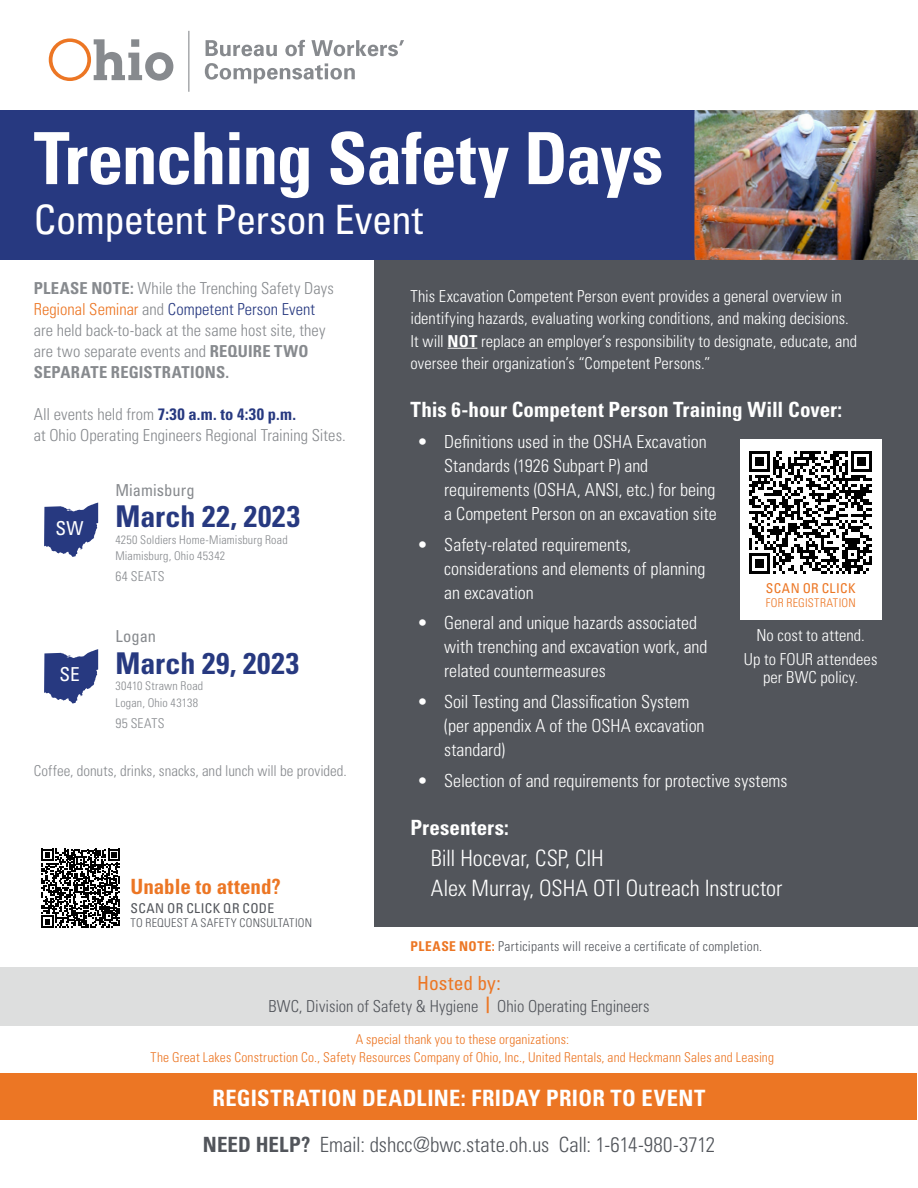
<style>
.page{position:relative;width:918px;height:1188px;background:#fff}
.page>*{position:absolute;margin:0;border:0;box-sizing:border-box;transform-origin:0 0}
.t1{font:700 condensed 72px "Univers LT Std";letter-spacing:-.02em;color:#fff}
.t2{font:condensed 40.5px "Univers LT Std";letter-spacing:-.015em;color:#fff}
.t3{font:700 condensed 30px "Univers LT Std";letter-spacing:.02em;color:#273980}
.t4{font:300 condensed 22.5px/30.8px "Univers LT Std";color:#fff}
.t5{font:700 condensed 22.5px "Univers LT Std";letter-spacing:.015em;color:#fff}
.t6{font:300 condensed 21px "Univers LT Std";color:#52555b}
.t7{font:700 condensed 21px "Univers LT Std";color:#fff}
.t8{font:700 condensed 21px "Univers LT Std";color:#ec7624}
.t9{font:condensed 19.5px "Univers LT Std";letter-spacing:.005em;color:#ec7624}
.t10{font:condensed 19.2px "Univers LT Std";color:#fff}
.t11{font:300 condensed 18px/24px "Univers LT Std";color:#fff}
.t12{font:300 condensed 16.5px/22.5px "Univers LT Std";letter-spacing:.005em;color:#fff}
.t13{font:300 condensed 16.5px/21px "Univers LT Std";letter-spacing:.005em;color:#878a8e}
.t14{font:300 condensed 16.5px "Univers LT Std";letter-spacing:.005em;color:#52555b}
.t15{font:condensed 16.5px "Univers LT Std";color:#878a8e}
.t16{font:300 condensed 15px "Univers LT Std";color:#878a8e}
.t17{font:300 condensed 13.5px/17.2px "Univers LT Std";letter-spacing:.01em;color:#ec7624;text-align:center}
.t18{font:300 condensed 13.5px "Univers LT Std";letter-spacing:.025em;color:#52555b}
.t19{font:condensed 13.5px "Univers LT Std";letter-spacing:.03em;color:#52555b}
.t20{font:300 condensed 13.5px "Univers LT Std";letter-spacing:.025em;color:#878a8e}
.t21{font:condensed 13.5px "Univers LT Std";letter-spacing:.03em;color:#ec7624}
.t22{font:300 condensed 12px/16.5px "Univers LT Std";letter-spacing:.015em;color:#878a8e}
.t23{font:300 condensed 12px "Univers LT Std";letter-spacing:.02em;color:#52555b}
.t24{font:300 condensed 12px "Univers LT Std";letter-spacing:.02em;color:#ec7624}
.s1{font-weight:700}
.s2{color:#ec7624}
.s3{color:#273980}
.s4{font-weight:700;color:#273980}
.s5{font-weight:700;color:#ec7624}
</style>
<div class="page">
<div style="left:0;top:967px;width:918px;height:59px;background:#dddede"></div>
<div style="left:1px;top:1074px;width:916px;height:46px;background:#ec7624"></div>
<div style="left:375px;top:260px;width:543px;height:667px;background:#52555b"></div>
<div style="left:0;top:110px;width:694px;height:150px;background:#273980"></div>
<svg style="left:448px;top:348px;width:29px;height:1px"></svg>
<svg style="left:44px;top:503px;width:54px;height:54px"></svg>
<div style="left:51px;top:521px;width:37px;height:20px;background:#273980"></div>
<svg style="left:44px;top:649px;width:54px;height:54px"></svg>
<svg style="left:49px;top:38px;width:124px;height:43px"></svg>
<svg style="left:206px;top:40px;width:71px;height:16px"></svg>
<svg style="left:285px;top:40px;width:20px;height:16px"></svg>
<svg style="left:311px;top:40px;width:93px;height:16px"></svg>
<svg style="left:205px;top:63px;width:150px;height:20px"></svg>
<hr style="left:188px;top:31px;width:1px;height:61px;background:#878a8e">
<svg style="left:41px;top:849px;width:79px;height:79px"></svg>
<img style="left:694px;top:110px;width:224px;height:150px">
<div style="left:740px;top:439px;width:142px;height:181px;background:#fff"></div>
<svg style="left:749px;top:451px;width:123px;height:123px"></svg>
<h1 class="t1" style="left:34px;top:114px;width:631px">Trenching Safety Days</h1>
<h2 class="t2" style="left:34px;top:194px;width:391px">Competent Person Event</h2>
<p class="t13" style="left:34px;top:278px;width:301px"><span class="s1">PLEASE NOTE:</span> While the Trenching Safety Days <span class="s2">Regional Seminar</span> and <span class="s3">Competent Person Event </span>are held back-to-back at the same host site, they are two separate events and <span class="s1">REQUIRE TWO SEPARATE REGISTRATIONS.</span></p>
<p class="t13" style="left:34px;top:404px;width:313px">All events held from <span class="s4">7:30 a.m. to 4:30 p.m.<br></span>at Ohio Operating Engineers Regional Training Sites.</p>
<p class="t10" style="left:56px;top:516px;width:30px">SW</p>
<p class="t10" style="left:60px;top:662px;width:22px">SE</p>
<p class="t15" style="left:115px;top:479px;width:81px">Miamisburg</p>
<h3 class="t3" style="left:115px;top:498px;width:186px">March 22, 2023</h3>
<p class="t22" style="left:115px;top:531px;width:174px">4250 Soldiers Home-Miamisburg Road<br>Miamisburg, Ohio 45342</p>
<p class="t20" style="left:115px;top:568px;width:51px">64 SEATS</p>
<p class="t15" style="left:115px;top:626px;width:42px">Logan</p>
<h3 class="t3" style="left:115px;top:645px;width:185px">March 29, 2023</h3>
<p class="t22" style="left:115px;top:678px;width:89px">30410 Strawn Road<br>Logan, Ohio 43138</p>
<p class="t20" style="left:115px;top:715px;width:51px">95 SEATS</p>
<p class="t16" style="left:34px;top:761px;width:315px">Coffee, donuts, drinks, snacks, and lunch will be provided.</p>
<p class="t8" style="left:131px;top:873px;width:152px">Unable to attend?</p>
<p class="t19" style="left:131px;top:900px;width:145px">SCAN OR CLICK QR CODE</p>
<p class="t23" style="left:131px;top:915px;width:183px">TO REQUEST A SAFETY CONSULTATION</p>
<p class="t12" style="left:410px;top:285px;width:448px">This Excavation Competent Person event provides a general overview in identifying hazards, evaluating working conditions, and making decisions.<br>It will <span class="s1">NOT</span> replace an employer’s responsibility to designate, educate, and oversee their organization’s “Competent Persons.”</p>
<p class="t7" style="left:410px;top:397px;width:433px">This 6-hour Competent Person Training Will Cover:</p>
<p class="t11" style="left:444px;top:429px;width:274px;text-indent:-27px">• Definitions used in the OSHA Excavation Standards (1926 Subpart P) and requirements (OSHA, ANSI, etc.) for being a Competent Person on an excavation site</p>
<p class="t11" style="left:444px;top:532px;width:263px;text-indent:-27px">• Safety-related requirements, considerations and elements of planning an excavation</p>
<p class="t11" style="left:444px;top:611px;width:265px;text-indent:-27px">• General and unique hazards associated with trenching and excavation work, and related countermeasures</p>
<p class="t11" style="left:444px;top:690px;width:262px;text-indent:-27px">• Soil Testing and Classification System (per appendix A of the OSHA excavation standard)</p>
<p class="t11" style="left:417px;top:768px;width:372px">• Selection of and requirements for protective systems</p>
<p class="t7" style="left:410px;top:814px;width:100px">Presenters:</p>
<p class="t4" style="left:431px;top:842px;width:353px">Bill Hocevar, CSP, CIH<br>Alex Murray, OSHA OTI Outreach Instructor</p>
<p class="t21" style="left:766px;top:580px;width:91px">SCAN OR CLICK</p>
<p class="t24" style="left:766px;top:595px;width:91px">FOR REGISTRATION</p>
<p class="t12" style="left:744px;top:622px;width:135px;line-height:24.8px;text-align:center">No cost to attend.<br>Up to FOUR attendees</p>
<p class="t12" style="left:763px;top:666px;width:96px">per BWC policy.</p>
<p class="t18" style="left:410px;top:938px;width:353px"><span class="s5">PLEASE NOTE:</span> Participants will receive a certificate of completion.</p>
<p class="t9" style="left:417px;top:971px;width:85px">Hosted by:</p>
<p class="t14" style="left:268px;top:996px;width:383px">BWC, Division of Safety &amp; Hygiene <sup>|</sup> Ohio Operating Engineers</p>
<p class="t17" style="left:151px;top:1031px;width:625px">A special thank you to these organizations:<br>The Great Lakes Construction Co., Safety Resources Company of Ohio, Inc., United Rentals, and Heckmann Sales and Leasing</p>
<p class="t5" style="left:213px;top:1084px;width:494px">REGISTRATION DEADLINE: FRIDAY PRIOR TO EVENT</p>
<p class="t6" style="left:203px;top:1132px;width:514px"><span class="s1">NEED HELP?</span> Email: dshcc@bwc.state.oh.us Call: 1-614-980-3712</p>
</div>
